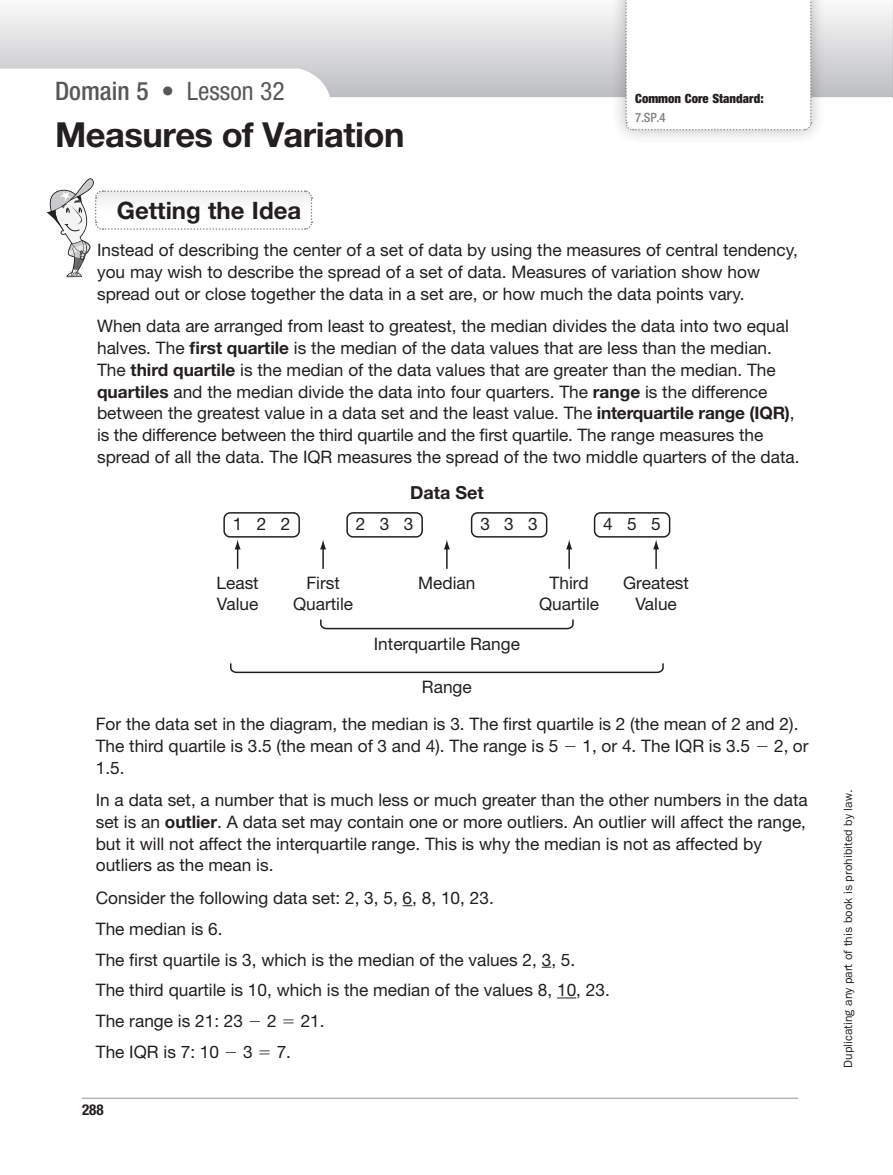
<style>
.page{position:relative;width:893px;height:1175px;background:#fff}
.page>*{position:absolute;margin:0;border:0;box-sizing:border-box;transform-origin:0 0}
.t1{font:700 34.5px "Helvetica Neue LT Std";letter-spacing:-.015em;color:#231f20}
.t2{font:condensed 25.5px "Helvetica Neue LT Std";color:#57585a}
.t3{font:700 24px "Helvetica Neue LT Std";color:#231f20}
.t4{font:700 18px "Helvetica Neue LT Std";color:#231f20}
.t5{font:17.25px/21.8px "Helvetica Neue LT Std";color:#231f20}
.t6{font:700 condensed 15px "Helvetica Neue LT Std";color:#231f20}
.t7{font:900 condensed 12.75px "Helvetica Neue LT Std";color:#231f20}
.t8{font:500 condensed 12.75px "Helvetica Neue LT Std";color:#808285}
.t9{font:12px "ITC Franklin Gothic Std";color:#231f20}
.s1{font-weight:500}
.s2{font-weight:700}
</style>
<div class="page">
<svg style="left:0;top:10px;width:892px;height:87px"></svg>
<hr style="left:892px;top:0;width:1px;height:97px;background:#bcbdc0">
<hr style="left:82px;top:1098px;width:716px;height:1px;background:#939598">
<svg style="left:46px;top:178px;width:267px;height:99px"></svg>
<svg style="left:557px;top:997px;width:19px;height:1px"></svg>
<div style="left:223px;top:512px;width:77px;height:26px;border:2px solid #231f20;border-radius:6px"></div>
<div style="left:346px;top:512px;width:77px;height:26px;border:2px solid #231f20;border-radius:6px"></div>
<div style="left:471px;top:512px;width:76px;height:26px;border:2px solid #231f20;border-radius:6px"></div>
<div style="left:593px;top:512px;width:77px;height:26px;border:2px solid #231f20;border-radius:6px"></div>
<svg style="left:234px;top:539px;width:7px;height:30px"></svg>
<hr style="left:322px;top:547px;width:2px;height:22px;background:#231f20">
<svg style="left:320px;top:539px;width:6px;height:10px"></svg>
<hr style="left:568px;top:547px;width:2px;height:22px;background:#231f20">
<svg style="left:566px;top:539px;width:6px;height:10px"></svg>
<svg style="left:444px;top:539px;width:6px;height:30px"></svg>
<svg style="left:653px;top:539px;width:6px;height:30px"></svg>
<svg style="left:320px;top:619px;width:254px;height:11px"></svg>
<svg style="left:230px;top:663px;width:434px;height:11px"></svg>
<div style="left:609px;top:0;width:216px;height:144px;background:#231f20;opacity:.3"></div>
<svg style="left:624px;top:0;width:188px;height:131px"></svg>
<h2 class="t2" style="left:55px;top:77px;width:231px"><span class="s1">Domain 5</span> • Lesson 32</h2>
<h1 class="t1" style="left:55px;top:114px;width:351px">Measures of Variation</h1>
<p class="t7" style="left:635px;top:90px;width:130px">Common Core Standard:</p>
<p class="t8" style="left:635px;top:110px;width:32px">7.SP.4</p>
<h3 class="t3" style="left:117px;top:195px;width:186px">Getting the Idea</h3>
<p class="t5" style="left:97px;top:239px;width:702px">Instead of describing the center of a set of data by using the measures of central tendency, you may wish to describe the spread of a set of data. Measures of variation show how spread out or close together the data in a set are, or how much the data points vary.</p>
<p class="t5" style="left:97px;top:315px;width:701px">When data are arranged from least to greatest, the median divides the data into two equal halves. The <span class="s2">first quartile</span> is the median of the data values that are less than the median.<br>The <span class="s2">third quartile</span> is the median of the data values that are greater than the median. The <span class="s2">quartiles</span> and the median divide the data into four quarters. The <span class="s2">range</span> is the difference between the greatest value in a data set and the least value. The <span class="s2">interquartile range (IQR)</span>, is the difference between the third quartile and the first quartile. The range measures the spread of all the data. The IQR measures the spread of the two middle quarters of the data.</p>
<p class="t4" style="left:410px;top:481px;width:75px">Data Set</p>
<p class="t5" style="left:233px;top:513px;width:59px">1 2 2</p>
<p class="t5" style="left:356px;top:513px;width:59px">2 3 3</p>
<p class="t5" style="left:480px;top:513px;width:59px">3 3 3</p>
<p class="t5" style="left:603px;top:513px;width:59px">4 5 5</p>
<p class="t5" style="left:216px;top:572px;width:44px;line-height:20.7px">Least<br>Value</p>
<p class="t5" style="left:293px;top:572px;width:62px;line-height:20.7px;text-align:center">First<br>Quartile</p>
<p class="t5" style="left:418px;top:572px;width:59px">Median</p>
<p class="t5" style="left:374px;top:632px;width:148px">Interquartile Range</p>
<p class="t5" style="left:539px;top:572px;width:62px;line-height:20.7px;text-align:center">Third<br>Quartile</p>
<p class="t5" style="left:623px;top:572px;width:67px;line-height:20.7px;text-align:center">Greatest<br>Value</p>
<p class="t5" style="left:96px;top:669px;width:701px;line-height:36.8px;text-align:center">Range<br>For the data set in the diagram, the median is 3. The first quartile is 2 (the mean of 2 and 2).</p>
<p class="t5" style="left:96px;top:735px;width:464px">The third quartile is 3.5 (the mean of 3 and 4). The range is 5</p>
<p class="t5" style="left:582px;top:735px;width:169px">1, or 4. The IQR is 3.5</p>
<p class="t5" style="left:774px;top:735px;width:36px">2, or</p>
<p class="t5" style="left:96px;top:751px;width:713px;line-height:32.5px">1.5.<br>In a data set, a number that is much less or much greater than the other numbers in the data</p>
<p class="t5" style="left:96px;top:811px;width:711px">set is an <span class="s2">outlier</span>. A data set may contain one or more outliers. An outlier will affect the range, but it will not affect the interquartile range. This is why the median is not as affected by outliers as the mean is.</p>
<p class="t5" style="left:96px;top:882px;width:512px;line-height:30.8px">Consider the following data set: 2, 3, 5, 6, 8, 10, 23.<br>The median is 6.<br>The first quartile is 3, which is the median of the values 2, 3, 5.<br>The third quartile is 10, which is the median of the values 8, 10, 23.<br>The range is 21: 23</p>
<p class="t5" style="left:267px;top:1010px;width:11px">2</p>
<p class="t5" style="left:301px;top:1010px;width:23px">21.</p>
<p class="t5" style="left:96px;top:1040px;width:125px">The IQR is 7: 10</p>
<p class="t5" style="left:243px;top:1040px;width:11px">3</p>
<p class="t5" style="left:277px;top:1040px;width:13px">7.</p>
<p class="t6" style="left:82px;top:1100px;width:23px">288</p>
<p class="t9" style="left:841px;top:1068px;width:279px;rotate:-90deg">Duplicating any part of this book is prohibited by law.</p>
</div>
